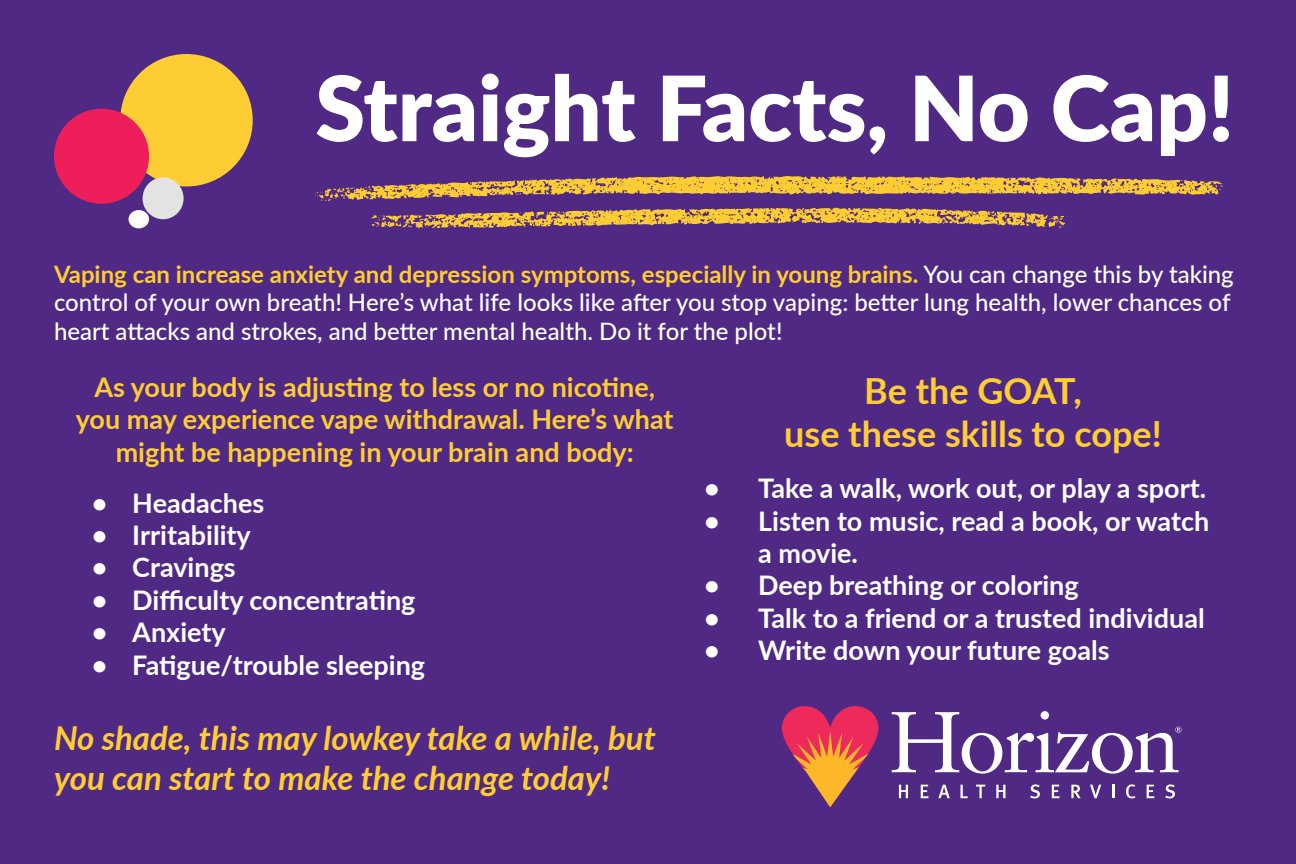
<style>
.page{position:relative;width:1296px;height:864px;background:#4f2984}
.page>*{position:absolute;margin:0;border:0;box-sizing:border-box;transform-origin:0 0}
.t1{font:900 90px "Lato";color:#fff}
.t2{font:700 36px/43.2px "Lato";color:#fecd33;text-align:center}
.t3{font:italic 700 33px/39.6px "Lato";color:#fecd33}
.t4{font:700 27px/32.4px "Lato";color:#fff}
.t5{font:700 27px/32.4px "Lato";color:#fecd33;text-align:center}
.t6{font:500 24px/28.8px "Lato";color:#fff}
.s1{font-weight:700;color:#fecd33}
</style>
<div class="page">
<svg style="left:899px;top:785px;width:9px;height:13px"></svg>
<svg style="left:921px;top:785px;width:7px;height:13px"></svg>
<svg style="left:938px;top:785px;width:12px;height:13px"></svg>
<svg style="left:960px;top:785px;width:8px;height:13px"></svg>
<svg style="left:976px;top:785px;width:9px;height:13px"></svg>
<svg style="left:996px;top:785px;width:9px;height:13px"></svg>
<svg style="left:1030px;top:784px;width:10px;height:14px"></svg>
<svg style="left:1052px;top:785px;width:8px;height:13px"></svg>
<svg style="left:1071px;top:785px;width:10px;height:13px"></svg>
<svg style="left:1090px;top:785px;width:11px;height:13px"></svg>
<svg style="left:1112px;top:785px;width:2px;height:13px"></svg>
<svg style="left:1126px;top:784px;width:10px;height:14px"></svg>
<svg style="left:1147px;top:785px;width:7px;height:13px"></svg>
<svg style="left:1165px;top:784px;width:10px;height:14px"></svg>
<svg style="left:782px;top:706px;width:96px;height:101px"></svg>
<svg style="left:892px;top:711px;width:290px;height:63px"></svg>
<div style="left:120px;top:54px;width:133px;height:132px;background:#fecd33;border-radius:50%"></div>
<div style="left:54px;top:109px;width:95px;height:95px;background:#ee1e5b;border-radius:50%"></div>
<div style="left:143px;top:177px;width:41px;height:42px;background:#e2e4e2;border-radius:50%"></div>
<div style="left:129px;top:210px;width:20px;height:18px;background:#fff;border-radius:50%"></div>
<svg style="left:315px;top:176px;width:908px;height:53px"></svg>
<p class="t1" style="left:315px;top:41px;width:920px">Straight Facts, No Cap!</p>
<p class="t6" style="left:54px;top:258px;width:1181px"><span class="s1">Vaping can increase anxiety and depression symptoms, especially in young brains.</span> You can change this by taking control of your own breath! Here’s what life looks like after you stop vaping: better lung health, lower chances of heart attacks and strokes, and better mental health. Do it for the plot!</p>
<p class="t2" style="left:784px;top:368px;width:379px">Be the GOAT,<br>use these skills to cope!</p>
<p class="t4" style="left:704px;top:471px;width:504px">• Take a walk, work out, or play a sport.</p>
<p class="t4" style="left:758px;top:503px;width:453px;text-indent:-54px">• Listen to music, read a book, or watch a movie.</p>
<p class="t4" style="left:704px;top:568px;width:376px">• Deep breathing or coloring</p>
<p class="t4" style="left:704px;top:601px;width:502px">• Talk to a friend or a trusted individual</p>
<p class="t4" style="left:704px;top:633px;width:407px">• Write down your future goals</p>
<p class="t5" style="left:76px;top:370px;width:599px">As your body is adjusting to less or no nicotine, you may experience vape withdrawal. Here’s what might be happening in your brain and body:</p>
<p class="t4" style="left:92px;top:485px;width:174px">• Headaches</p>
<p class="t4" style="left:92px;top:518px;width:161px">• Irritability</p>
<p class="t4" style="left:92px;top:550px;width:146px">• Cravings</p>
<p class="t4" style="left:92px;top:583px;width:325px">• Difficulty concentrating</p>
<p class="t4" style="left:92px;top:615px;width:135px">• Anxiety</p>
<p class="t4" style="left:92px;top:647px;width:335px">• Fatigue/trouble sleeping</p>
<p class="t3" style="left:54px;top:717px;width:603px">No shade, this may lowkey take a while, but you can start to make the change today!</p>
</div>
